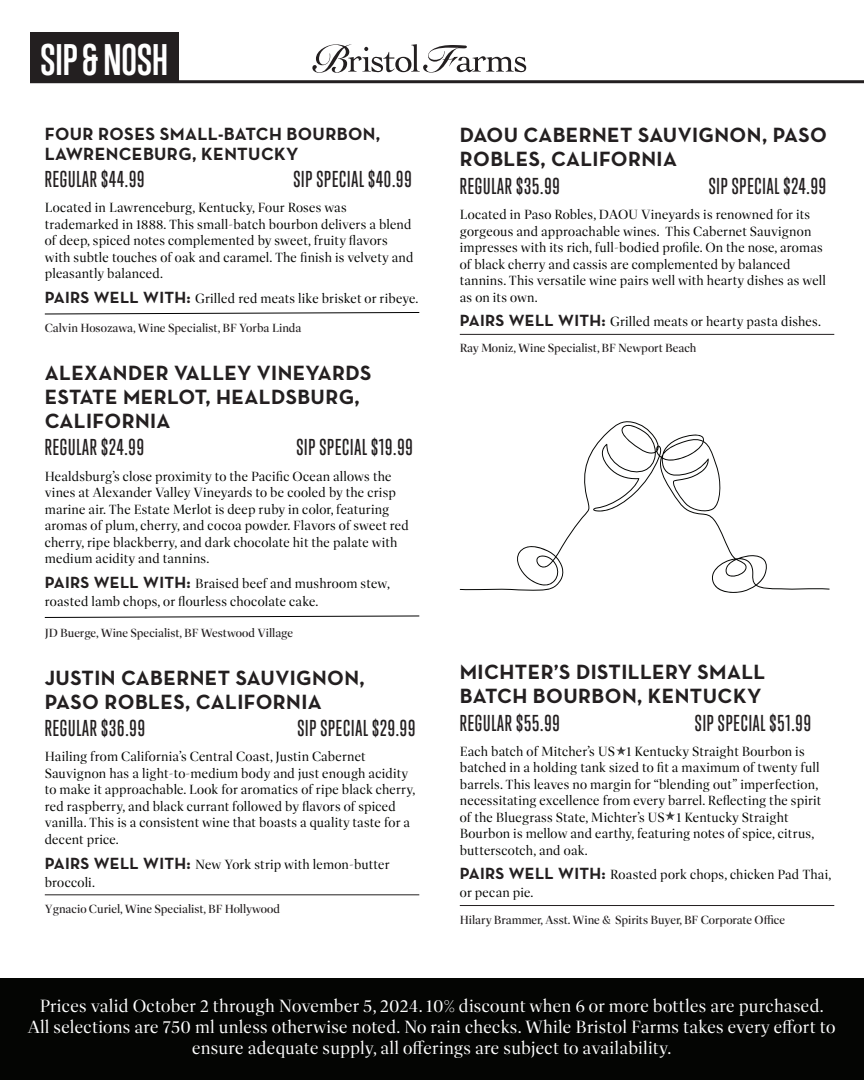
<style>
.page{position:relative;width:864px;height:1080px;background:#fff}
.page>*{position:absolute;margin:0;border:0;box-sizing:border-box;transform-origin:0 0}
.t1{font:700 40.35px "Trump Gothic Pro";color:#fff}
.t2{font:700 21px/24px "Neutra Text";letter-spacing:.02em;color:#231f20}
.t3{font:500 21px "Trump Gothic Pro";letter-spacing:.04em;color:#231f20}
.t4{font:18px/21px "Dashiell Fine";letter-spacing:.01em;color:#fff;text-align:center}
.t5{font:700 18px/19.5px "Neutra Text";letter-spacing:.02em;color:#231f20}
.t6{font:13.5px/16.5px "Dashiell Fine";letter-spacing:.01em;color:#040503}
.t7{font:500 12px "Dashiell Fine";letter-spacing:-.005em;color:#231f20}
.s1{font-family:"Neutra Text";font-weight:700;font-size:16.5px;color:#231f20}
</style>
<div class="page">
<hr style="left:45px;top:894px;width:374px;height:1px;background:#231f20">
<hr style="left:460px;top:334px;width:374px;height:1px;background:#231f20">
<hr style="left:460px;top:905px;width:374px;height:1px;background:#231f20">
<hr style="left:30px;top:80px;width:834px;height:3px;background:#231f20">
<div style="left:30px;top:32px;width:149px;height:48px;background:#231f20"></div>
<svg style="left:312px;top:44px;width:214px;height:29px"></svg>
<div style="left:0;top:978px;width:864px;height:102px;background:#040503"></div>
<svg style="left:460px;top:421px;width:370px;height:172px"></svg>
<img style="left:616px;top:746px;width:10px;height:9px">
<img style="left:665px;top:811px;width:10px;height:9px">
<svg style="left:44px;top:312px;width:376px;height:3px"></svg>
<svg style="left:44px;top:615px;width:376px;height:3px"></svg>
<h1 class="t1" style="left:40px;top:35px;width:129px">SIP &amp; NOSH</h1>
<h3 class="t5" style="left:45px;top:124px;width:337px">FOUR ROSES SMALL-BATCH BOURBON,<br>LAWRENCEBURG, KENTUCKY</h3>
<h2 class="t3" style="left:45px;top:167px;width:101px">REGULAR $44.99</h2>
<h2 class="t3" style="left:293px;top:167px;width:120px">SIP SPECIAL $40.99</h2>
<p class="t6" style="left:45px;top:200px;width:370px">Located in Lawrenceburg, Kentucky, Four Roses was trademarked in 1888. This small-batch bourbon delivers a blend of deep, spiced notes complemented by sweet, fruity flavors with subtle touches of oak and caramel. The finish is velvety and pleasantly balanced.</p>
<p class="t6" style="left:45px;top:291px;width:375px"><span class="s1">PAIRS WELL WITH:</span> Grilled red meats like brisket or ribeye.</p>
<p class="t7" style="left:45px;top:321px;width:258px">Calvin Hosozawa, Wine Specialist, BF Yorba Linda</p>
<h2 class="t2" style="left:45px;top:360px;width:328px">ALEXANDER VALLEY VINEYARDS<br>ESTATE MERLOT, HEALDSBURG,<br>CALIFORNIA</h2>
<h2 class="t3" style="left:45px;top:435px;width:101px">REGULAR $24.99</h2>
<h2 class="t3" style="left:296px;top:435px;width:118px">SIP SPECIAL $19.99</h2>
<p class="t6" style="left:45px;top:468px;width:366px">Healdsburg’s close proximity to the Pacific Ocean allows the vines at Alexander Valley Vineyards to be cooled by the crisp marine air. The Estate Merlot is deep ruby in color, featuring aromas of plum, cherry, and cocoa powder. Flavors of sweet red cherry, ripe blackberry, and dark chocolate hit the palate with medium acidity and tannins.</p>
<p class="t6" style="left:45px;top:575px;width:347px;line-height:18px"><span class="s1">PAIRS WELL WITH:</span> Braised beef and mushroom stew, roasted lamb chops, or flourless chocolate cake.</p>
<p class="t7" style="left:45px;top:626px;width:250px">JD Buerge, Wine Specialist, BF Westwood Village</p>
<h2 class="t2" style="left:45px;top:665px;width:321px">JUSTIN CABERNET SAUVIGNON,<br>PASO ROBLES, CALIFORNIA</h2>
<h2 class="t3" style="left:45px;top:716px;width:102px">REGULAR $36.99</h2>
<h2 class="t3" style="left:297px;top:716px;width:120px">SIP SPECIAL $29.99</h2>
<p class="t6" style="left:45px;top:749px;width:372px">Hailing from California’s Central Coast, Justin Cabernet Sauvignon has a light-to-medium body and just enough acidity to make it approachable. Look for aromatics of ripe black cherry, red raspberry, and black currant followed by flavors of spiced vanilla. This is a consistent wine that boasts a quality taste for a decent price.</p>
<p class="t6" style="left:45px;top:855px;width:346px;line-height:18px"><span class="s1">PAIRS WELL WITH:</span> New York strip with lemon-butter broccoli.</p>
<p class="t7" style="left:45px;top:902px;width:237px">Ygnacio Curiel, Wine Specialist, BF Hollywood</p>
<h2 class="t2" style="left:460px;top:123px;width:369px">DAOU CABERNET SAUVIGNON, PASO<br>ROBLES, CALIFORNIA</h2>
<h2 class="t3" style="left:460px;top:174px;width:101px">REGULAR $35.99</h2>
<h2 class="t3" style="left:709px;top:174px;width:119px">SIP SPECIAL $24.99</h2>
<p class="t6" style="left:460px;top:206px;width:368px">Located in Paso Robles, DAOU Vineyards is renowned for its gorgeous and approachable wines. This Cabernet Sauvignon impresses with its rich, full-bodied profile. On the nose, aromas of black cherry and cassis are complemented by balanced tannins. This versatile wine pairs well with hearty dishes as well as on its own.</p>
<p class="t6" style="left:460px;top:314px;width:363px"><span class="s1">PAIRS WELL WITH:</span> Grilled meats or hearty pasta dishes.</p>
<p class="t7" style="left:460px;top:341px;width:238px">Ray Moniz, Wine Specialist, BF Newport Beach</p>
<h2 class="t2" style="left:460px;top:659px;width:307px">MICHTER’S DISTILLERY SMALL<br>BATCH BOURBON, KENTUCKY</h2>
<h2 class="t3" style="left:460px;top:710px;width:101px">REGULAR $55.99</h2>
<h2 class="t3" style="left:695px;top:710px;width:118px">SIP SPECIAL $51.99</h2>
<p class="t6" style="left:460px;top:743px;width:363px">Each batch of Mitcher’s US 1 Kentucky Straight Bourbon is batched in a holding tank sized to fit a maximum of twenty full barrels. This leaves no margin for “blending out” imperfection, necessitating excellence from every barrel. Reflecting the spirit of the Bluegrass State, Michter’s US 1 Kentucky Straight Bourbon is mellow and earthy, featuring notes of spice, citrus, butterscotch, and oak.</p>
<p class="t6" style="left:460px;top:866px;width:373px;line-height:18px"><span class="s1">PAIRS WELL WITH:</span> Roasted pork chops, chicken Pad Thai, or pecan pie.</p>
<p class="t7" style="left:460px;top:912px;width:327px">Hilary Brammer, Asst. Wine &amp; Spirits Buyer, BF Corporate Office</p>
<p class="t4" style="left:27px;top:996px;width:810px">Prices valid October 2 through November 5, 2024. 10% discount when 6 or more bottles are purchased.<br>All selections are 750 ml unless otherwise noted. No rain checks. While Bristol Farms takes every effort to ensure adequate supply, all offerings are subject to availability.</p>
</div>
